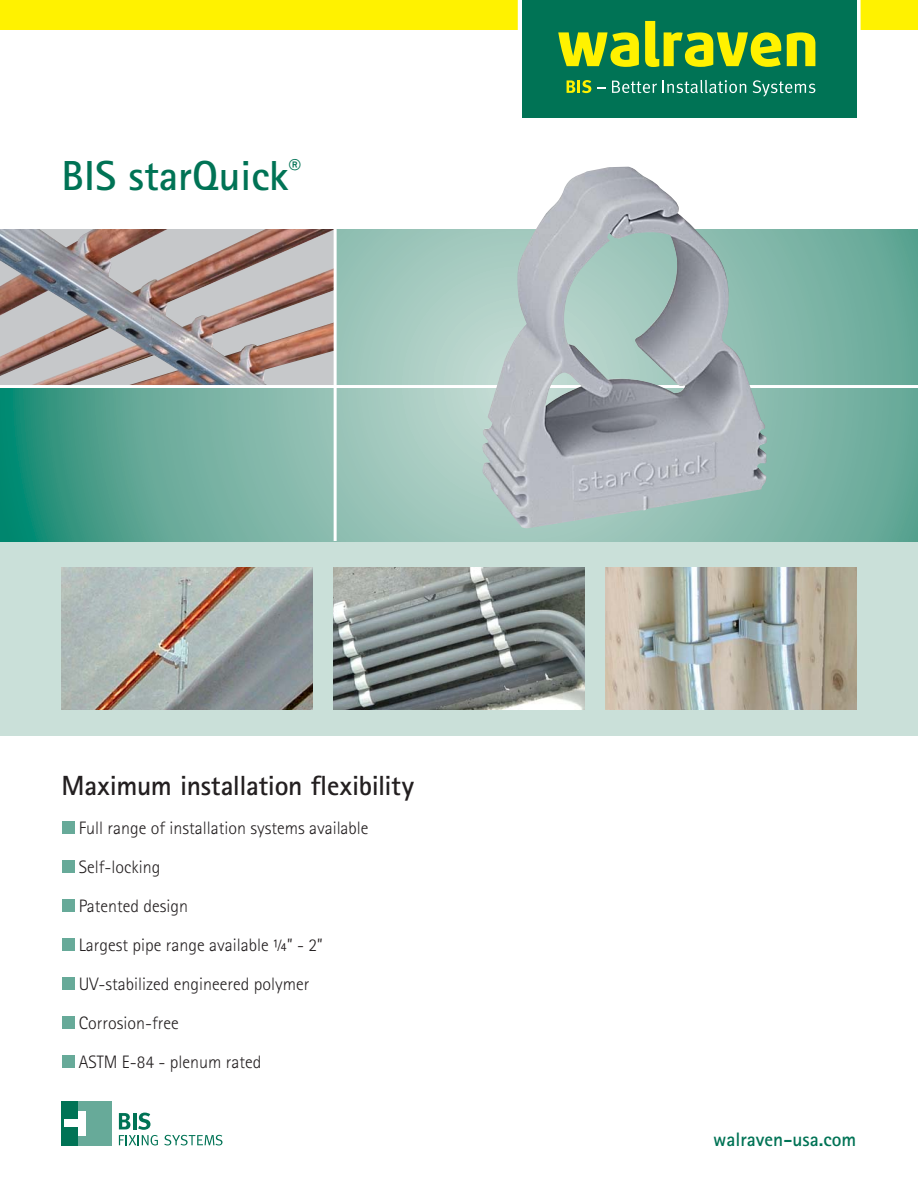
<style>
.page{position:relative;width:918px;height:1188px;background:#fff}
.page>*{position:absolute;margin:0;border:0;box-sizing:border-box;transform-origin:0 0}
.t1{font:700 42px "Rotis Sans Serif Std";color:#007355}
.t2{font:700 27.75px "Rotis Sans Serif Std";letter-spacing:-.015em;color:#231f20}
.t3{font:700 19.5px "Rotis Sans Serif Std";color:#007355}
.t4{font:300 18px/39px "Rotis Sans Serif Std";color:#231f20}
</style>
<div class="page">
<div style="left:0;top:541px;width:918px;height:195px;background:#cae0d9"></div>
<svg style="left:0;top:229px;width:918px;height:312px;background:#7cb5a7"></svg>
<img style="left:0;top:229px;width:334px;height:156px">
<hr style="left:0;top:385px;width:918px;height:3px;background:#fff">
<hr style="left:334px;top:229px;width:3px;height:312px;background:#fff">
<img style="left:482px;top:167px;width:285px;height:362px">
<img style="left:606px;top:567px;width:250px;height:143px">
<img style="left:62px;top:567px;width:250px;height:143px">
<img style="left:334px;top:567px;width:250px;height:143px">
<div style="left:0;top:0;width:918px;height:29px;background:#fff200"></div>
<hr style="left:518px;top:0;width:4px;height:60px;background:#fff">
<div style="left:856px;top:0;width:5px;height:60px;background:#fff"></div>
<div style="left:522px;top:0;width:334px;height:117px;background:#007355"></div>
<svg style="left:567px;top:80px;width:24px;height:13px"></svg>
<svg style="left:612px;top:81px;width:45px;height:12px"></svg>
<svg style="left:663px;top:80px;width:83px;height:13px"></svg>
<svg style="left:753px;top:80px;width:62px;height:17px"></svg>
<svg style="left:787px;top:32px;width:28px;height:34px"></svg>
<svg style="left:645px;top:21px;width:136px;height:46px"></svg>
<svg style="left:558px;top:32px;width:81px;height:35px"></svg>
<div style="left:62px;top:821px;width:12px;height:13px;background:#67aa99"></div>
<div style="left:62px;top:860px;width:12px;height:13px;background:#67aa99"></div>
<div style="left:62px;top:899px;width:12px;height:13px;background:#67aa99"></div>
<div style="left:62px;top:938px;width:12px;height:13px;background:#67aa99"></div>
<div style="left:62px;top:977px;width:12px;height:13px;background:#67aa99"></div>
<div style="left:62px;top:1016px;width:12px;height:13px;background:#67aa99"></div>
<div style="left:62px;top:1055px;width:12px;height:13px;background:#67aa99"></div>
<svg style="left:119px;top:1113px;width:39px;height:32px"></svg>
<svg style="left:164px;top:1135px;width:59px;height:10px"></svg>
<div style="left:78px;top:1101px;width:34px;height:44px;background:#67aa99"></div>
<div style="left:62px;top:1101px;width:16px;height:44px;background:#007355"></div>
<div style="left:78px;top:1111px;width:8px;height:24px;background:#fff"></div>
<div style="left:64px;top:1119px;width:15px;height:8px;background:#fff"></div>
<h1 class="t1" style="left:62px;top:160px;width:241px">BIS starQuick<sup>®</sup></h1>
<h2 class="t2" style="left:62px;top:775px;width:354px">Maximum installation flexibility</h2>
<p class="t4" style="left:79px;top:810px;width:291px">Full range of installation systems available<br>Self-locking<br>Patented design<br>Largest pipe range available ¼” - 2”<br>UV-stabilized engineered polymer<br>Corrosion-free<br>ASTM E-84 - plenum rated</p>
<p class="t3" style="left:713px;top:1132px;width:145px">walraven-usa.com</p>
</div>
